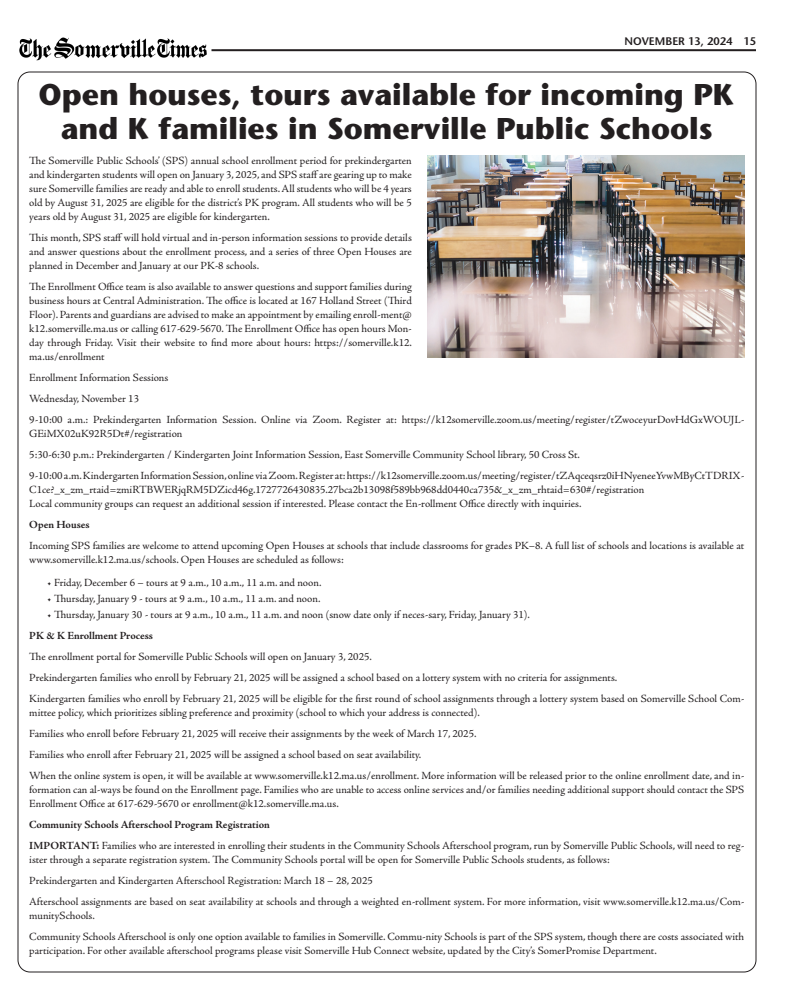
<style>
.page{position:relative;width:792px;height:1008px;background:#fff}
.page>*{position:absolute;margin:0;border:0;box-sizing:border-box;transform-origin:0 0}
.Comment{font:700 30px/34px "Stone Sans Std";color:#231f20;text-align:center}
.Body_No_Indent{font:11px/14px "Adobe Jenson Pro";color:#231f20}
.Body_No_Indent-2{font:700 11px "Adobe Jenson Pro";letter-spacing:-.005em;color:#231f20}
.Folio{font:600 11px "Stone Sans Std";color:#231f20}
.s1{color:#fff}
.s2{font-weight:700}
</style>
<div class="page">
<img style="left:19px;top:37px;width:188px;height:24px">
<hr style="left:212px;top:49px;width:544px;height:2px;background:#231f20">
<img style="left:428px;top:156px;width:317px;height:201px">
<p class="Folio" style="left:624px;top:34px;width:133px">NOVEMBER 13, 2024<span class="s1">••</span>15</p>
<p class="Comment" style="left:39px;top:78px;width:697px">Open houses, tours available for incoming PK and K families in Somerville Public Schools</p>
<p class="Body_No_Indent" style="left:29px;top:153px;width:384px;text-align:justify">The Somerville Public Schools’ (SPS) annual school enrollment period for prekindergarten and kindergarten students will open on January 3, 2025, and SPS staff are gearing up to make sure Somerville families are ready and able to enroll students. All students who will be 4 years old by August 31, 2025 are eligible for the district’s PK program. All students who will be 5 years old by August 31, 2025 are eligible for kindergarten.</p>
<p class="Body_No_Indent" style="left:29px;top:230px;width:384px;text-align:justify">This month, SPS staff will hold virtual and in-person information sessions to provide details and answer questions about the enrollment process, and a series of three Open Houses are planned in December and January at our PK-8 schools.</p>
<p class="Body_No_Indent" style="left:29px;top:279px;width:384px;text-align:justify">The Enrollment Office team is also available to answer questions and support families during business hours at Central Administration. The office is located at 167 Holland Street (Third Floor). Parents and guardians are advised to make an appointment by emailing enroll-ment@ k12.somerville.ma.us or calling 617-629-5670. The Enrollment Office has open hours Mon&shy;day through Friday. Visit their website to find more about hours: https://somerville.k12. ma.us/enrollment</p>
<p class="Body_No_Indent" style="left:29px;top:370px;width:141px">Enrollment Information Sessions</p>
<p class="Body_No_Indent" style="left:29px;top:391px;width:111px">Wednesday, November 13</p>
<p class="Body_No_Indent" style="left:29px;top:412px;width:717px">9-10:00 a.m.: Prekindergarten Information Session. Online via Zoom. Register at: https://k12somerville.zoom.us/meeting/register/tZwoceyurDovHdGxWOUJL-<br>GEiMX02uK92R5Dt#/registration</p>
<p class="Body_No_Indent" style="left:29px;top:447px;width:552px">5:30-6:30 p.m.: Prekindergarten / Kindergarten Joint Information Session, East Somerville Community School library, 50 Cross St.</p>
<p class="Body_No_Indent" style="left:29px;top:468px;width:717px">9-10:00 a.m. Kindergarten Information Session, online via Zoom. Register at: https://k12somerville.zoom.us/meeting/register/tZAqceqsrz0iHNyeneeYvwMByCtTDRIX-<br>C1ce?_x_zm_rtaid=zmiRTBWERjqRM5DZicd46g.1727726430835.27bca2b13098f589bb968dd0440ca735&amp;_x_zm_rhtaid=630#/registration</p>
<p class="Body_No_Indent" style="left:29px;top:496px;width:554px">Local community groups can request an additional session if interested. Please contact the En-rollment Office directly with inquiries.</p>
<p class="Body_No_Indent-2" style="left:29px;top:518px;width:62px">Open Houses</p>
<p class="Body_No_Indent" style="left:29px;top:538px;width:717px">Incoming SPS families are welcome to attend upcoming Open Houses at schools that include classrooms for grades PK–8. A full list of schools and locations is available at www.somerville.k12.ma.us/schools. Open Houses are scheduled as follows:</p>
<p class="Body_No_Indent" style="left:47px;top:575px;width:276px">• Friday, December 6 – tours at 9 a.m., 10 a.m., 11 a.m. and noon.</p>
<p class="Body_No_Indent" style="left:47px;top:591px;width:275px">• Thursday, January 9 - tours at 9 a.m., 10 a.m., 11 a.m. and noon.</p>
<p class="Body_No_Indent" style="left:47px;top:607px;width:484px">• Thursday, January 30 - tours at 9 a.m., 10 a.m., 11 a.m. and noon (snow date only if neces-sary, Friday, January 31).</p>
<p class="Body_No_Indent-2" style="left:29px;top:629px;width:125px">PK &amp; K Enrollment Process</p>
<p class="Body_No_Indent" style="left:29px;top:649px;width:344px">The enrollment portal for Somerville Public Schools will open on January 3, 2025.</p>
<p class="Body_No_Indent" style="left:29px;top:670px;width:590px">Prekindergarten families who enroll by February 21, 2025 will be assigned a school based on a lottery system with no criteria for assignments.</p>
<p class="Body_No_Indent" style="left:29px;top:691px;width:717px">Kindergarten families who enroll by February 21, 2025 will be eligible for the first round of school assignments through a lottery system based on Somerville School Com&shy;mittee policy, which prioritizes sibling preference and proximity (school to which your address is connected).</p>
<p class="Body_No_Indent" style="left:29px;top:726px;width:449px">Families who enroll before February 21, 2025 will receive their assignments by the week of March 17, 2025.</p>
<p class="Body_No_Indent" style="left:29px;top:747px;width:394px">Families who enroll after February 21, 2025 will be assigned a school based on seat availability.</p>
<p class="Body_No_Indent" style="left:29px;top:768px;width:717px;text-align:justify">When the online system is open, it will be available at www.somerville.k12.ma.us/enrollment. More information will be released prior to the online enrollment date, and in&shy;formation can al-ways be found on the Enrollment page. Families who are unable to access online services and/or families needing additional support should contact the SPS Enrollment Office at 617-629-5670 or enrollment@k12.somerville.ma.us.</p>
<p class="Body_No_Indent-2" style="left:29px;top:818px;width:242px">Community Schools Afterschool Program Registration</p>
<p class="Body_No_Indent" style="left:29px;top:838px;width:717px"><span class="s2">IMPORTANT:</span> Families who are interested in enrolling their students in the Community Schools Afterschool program, run by Somerville Public Schools, will need to reg&shy;ister through a separate registration system. The Community Schools portal will be open for Somerville Public Schools students, as follows:</p>
<p class="Body_No_Indent" style="left:29px;top:873px;width:345px">Prekindergarten and Kindergarten Afterschool Registration: March 18 – 28, 2025</p>
<p class="Body_No_Indent" style="left:29px;top:894px;width:717px">Afterschool assignments are based on seat availability at schools and through a weighted en-rollment system. For more information, visit www.somerville.k12.ma.us/Com&shy;munitySchools.</p>
<p class="Body_No_Indent" style="left:29px;top:929px;width:716px">Community Schools Afterschool is only one option available to families in Somerville. Commu-nity Schools is part of the SPS system, though there are costs associated with participation. For other available afterschool programs please visit Somerville Hub Connect website, updated by the City’s SomerPromise Department.</p>
</div>
